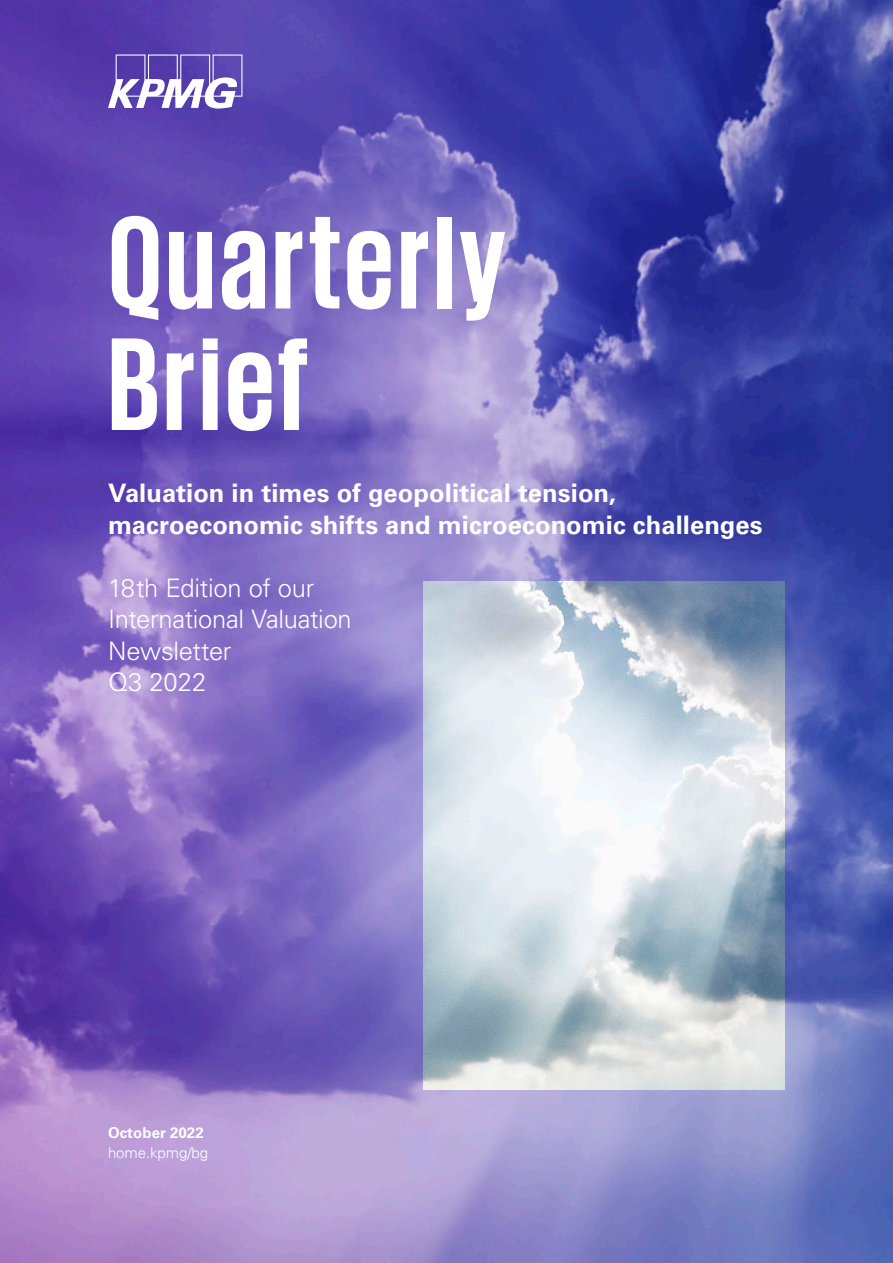
<style>
.page{position:relative;width:893px;height:1263px;background:#fff}
.page>*{position:absolute;margin:0;border:0;box-sizing:border-box;transform-origin:0 0}
.t1{font:700 135px/121.5px "KPMG";letter-spacing:.025em;color:#fff}
.t2{font:700 25.5px/31.5px "Univers LT Std";color:#fff}
.t3{font:300 25.5px/31.5px "Univers LT Std";letter-spacing:-.01em;color:#fff}
.t4{font:300 15px "Univers 45";letter-spacing:-.005em;color:#fff}
.t5{font:700 15px "Univers LT Std";letter-spacing:.005em;color:#fff}
</style>
<div class="page">
<img style="left:0;top:0;width:893px;height:1263px">
<img style="left:423px;top:582px;width:362px;height:507px">
<svg style="left:108px;top:55px;width:134px;height:54px"></svg>
<h1 class="t1" style="left:108px;top:198px;width:399px">Quarterly<br>Brief</h1>
<p class="t2" style="left:108px;top:478px;width:656px">Valuation in times of geopolitical tension, macroeconomic shifts and microeconomic challenges</p>
<p class="t3" style="left:108px;top:572px;width:245px">18th Edition of our<br>International Valuation<br>Newsletter<br>Q3 2022</p>
<p class="t5" style="left:108px;top:1123px;width:97px">October 2022</p>
<p class="t4" style="left:108px;top:1144px;width:102px">home.kpmg/bg</p>
</div>
